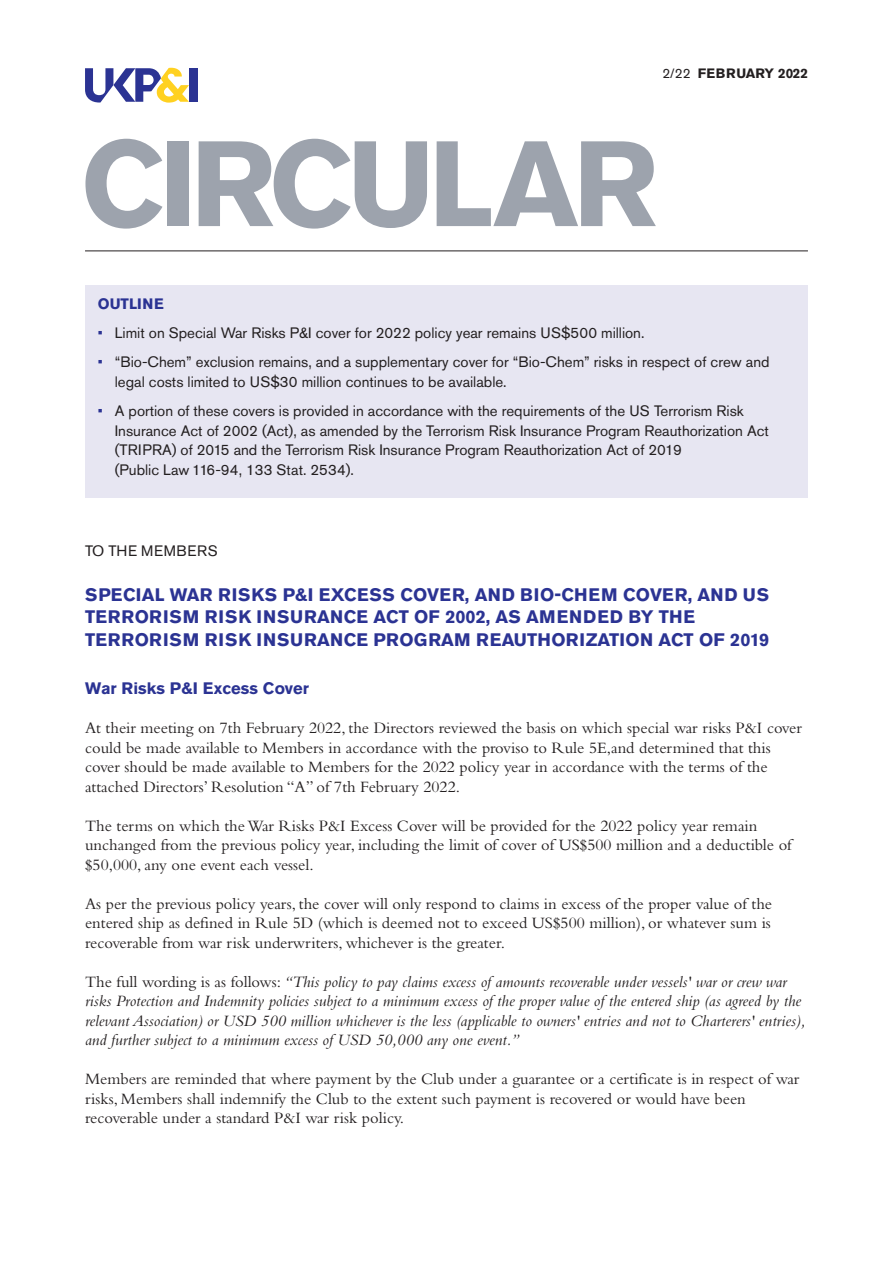
<style>
.page{position:relative;width:893px;height:1263px;background:#fff}
.page>*{position:absolute;margin:0;border:0;box-sizing:border-box;transform-origin:0 0}
.t1{font:700 120px "Akzidenz Grotesk Pro";letter-spacing:-.05em;color:#9da3ad}
.t2{font:700 18px/22.5px "Akzidenz Grotesk Pro";letter-spacing:.03em;color:#2b3393}
.t3{font:16.5px/19.5px "Bembo";color:#231f20}
.t4{font:italic 16.5px/19.5px "Bembo";color:#231f20}
.t5{font:700 16.5px "Akzidenz Grotesk Pro";color:#2b3393}
.t6{font:15px/19.5px "Akzidenz Grotesk Pro";color:#231f20}
.t7{font:15px "Akzidenz Grotesk Pro";letter-spacing:.04em;color:#231f20}
.t8{font:700 15px "Akzidenz Grotesk Pro";color:#2b3393}
.t9{font:700 13.5px "Akzidenz Grotesk Pro";letter-spacing:.005em;color:#231f20}
.s1{font-weight:400}
.s2{color:#2b3393}
.s3{font-style:normal}
</style>
<div class="page">
<hr style="left:85px;top:250px;width:723px;height:1px;background:#231f20">
<div style="left:85px;top:285px;width:723px;height:212px;background:#e7e6f2"></div>
<div style="left:189px;top:68px;width:8px;height:34px;background:#2b3393"></div>
<svg style="left:85px;top:68px;width:104px;height:35px"></svg>
<p class="t9" style="left:662px;top:68px;width:147px"><span class="s1">2/22</span> FEBRUARY 2022</p>
<h1 class="t1" style="left:81px;top:137px;width:579px">CIRCULAR</h1>
<p class="t8" style="left:98px;top:298px;width:67px">OUTLINE</p>
<p class="t6" style="left:98px;top:325px;width:548px"><span class="s2">•</span> Limit on Special War Risks P&amp;I cover for 2022 policy year remains US$500 million.</p>
<p class="t6" style="left:115px;top:354px;width:656px;text-indent:-17px"><span class="s2">•</span> “Bio-Chem” exclusion remains, and a supplementary cover for “Bio-Chem” risks in respect of crew and legal costs limited to US$30 million continues to be available.</p>
<p class="t6" style="left:115px;top:403px;width:656px;text-indent:-17px"><span class="s2">•</span> A portion of these covers is provided in accordance with the requirements of the US Terrorism Risk Insurance Act of 2002 (Act), as amended by the Terrorism Risk Insurance Program Reauthorization Act (TRIPRA) of 2015 and the Terrorism Risk Insurance Program Reauthorization Act of 2019<br>(Public Law 116-94, 133 Stat. 2534).</p>
<p class="t7" style="left:85px;top:545px;width:134px">TO THE MEMBERS</p>
<p class="t2" style="left:85px;top:584px;width:686px">SPECIAL WAR RISKS P&amp;I EXCESS COVER, AND BIO-CHEM COVER, AND US<br>TERRORISM RISK INSURANCE ACT OF 2002, AS AMENDED BY THE<br>TERRORISM RISK INSURANCE PROGRAM REAUTHORIZATION ACT OF 2019</p>
<p class="t5" style="left:85px;top:682px;width:225px">War Risks P&amp;I Excess Cover</p>
<p class="t3" style="left:85px;top:720px;width:718px">At their meeting on 7th February 2022, the Directors reviewed the basis on which special war risks P&amp;I cover could be made available to Members in accordance with the proviso to Rule 5E,and determined that this cover should be made available to Members for the 2022 policy year in accordance with the terms of the attached Directors’ Resolution “A” of 7th February 2022.</p>
<p class="t3" style="left:85px;top:817px;width:708px">The terms on which theWar Risks P&amp;I Excess Cover will be provided for the 2022 policy year remain unchanged from the previous policy year, including the limit of cover of US$500 million and a deductible of $50,000, any one event each vessel.</p>
<p class="t3" style="left:85px;top:895px;width:689px;text-align:justify">As per the previous policy years, the cover will only respond to claims in excess of the proper value of the entered ship as defined in Rule 5D (which is deemed not to exceed US$500 million), or whatever sum is recoverable from war risk underwriters, whichever is the greater.</p>
<p class="t4" style="left:85px;top:973px;width:722px"><span class="s3">The full wording is as follows:</span> “This policy to pay claims excess of amounts recoverable under vessels' war or crew war risks Protection and Indemnity policies subject to a minimum excess of the proper value of the entered ship (as agreed by the relevant Association) or USD 500 million whichever is the less (applicable to owners' entries and not to Charterers' entries), and further subject to a minimum excess of USD 50,000 any one event.”</p>
<p class="t3" style="left:85px;top:1071px;width:716px">Members are reminded that where payment by the Club under a guarantee or a certificate is in respect of war risks, Members shall indemnify the Club to the extent such payment is recovered or would have been recoverable under a standard P&amp;I war risk policy.</p>
</div>
